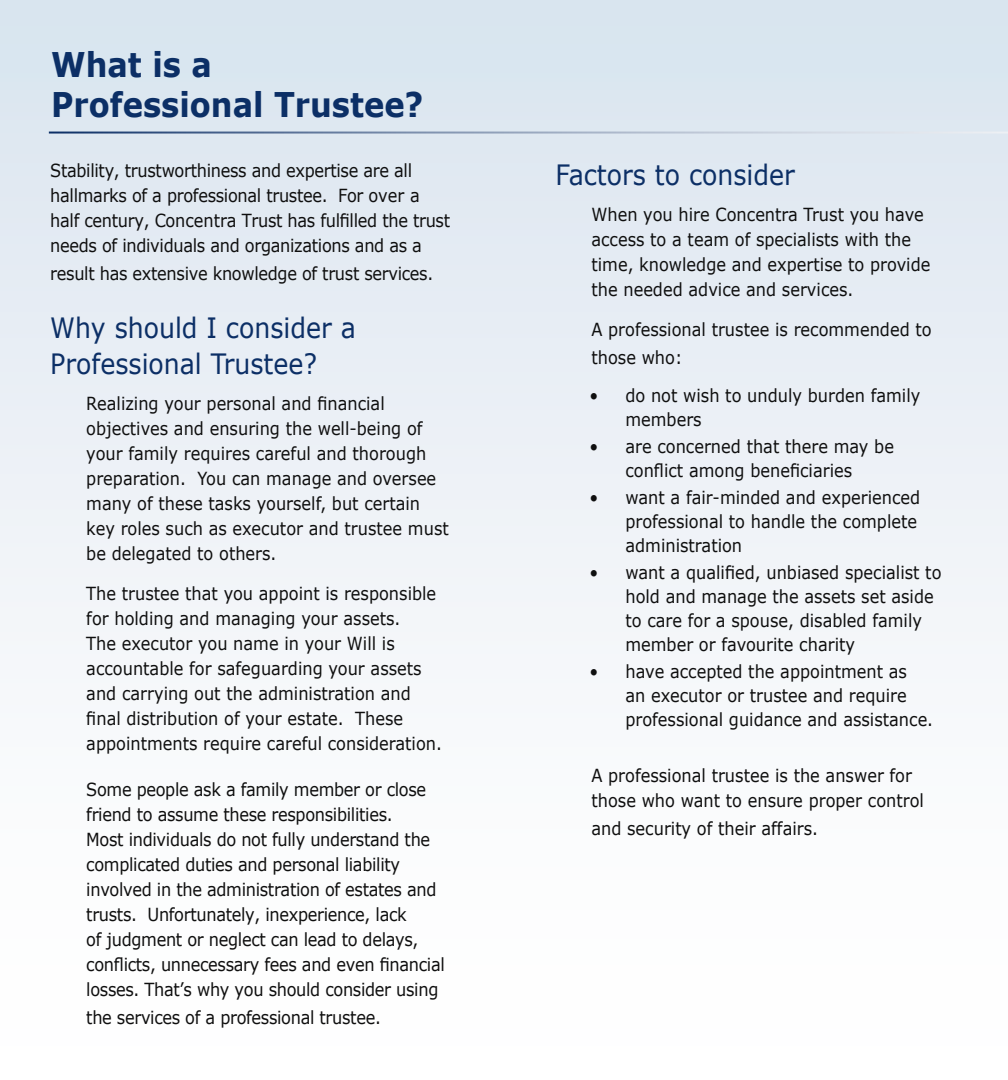
<style>
.page{position:relative;width:1008px;height:1080px;background:#fff}
.page>*{position:absolute;margin:0;border:0;box-sizing:border-box;transform-origin:0 0}
.Main_Headline{font:700 34px "Verdana";color:#0c2f66;scale:.9 1}
.Sub_Head{font:28px/36px "Verdana";color:#0c2f66;scale:.9 1}
.Body_Text{font:18px/25px "Verdana";color:#0f0f0f;scale:.9 1}
.Body_Text-2{font:18px/25px "Verdana";letter-spacing:-.02em;color:#0f0f0f;scale:.9 1}
.body_text_indent{font:18px/24px "Verdana";color:#0f0f0f;scale:.9 1}
</style>
<div class="page">
<div style="left:0;top:0;width:1008px;height:1080px;background:linear-gradient(to bottom,#dae5ef,#fff)"></div>
<hr style="left:49px;top:132px;width:959px;height:2px;background:#fff">
<p class="Main_Headline" style="left:51px;top:43px;width:180px">What is a</p>
<p class="Main_Headline" style="left:51px;top:83px;width:415px">Professional Trustee?</p>
<p class="Body_Text-2" style="left:50px;top:157px;width:446px">Stability, trustworthiness and expertise are all hallmarks of a professional trustee. For over a half century, Concentra Trust has fulfilled the trust needs of individuals and organizations and as a</p>
<p class="Body_Text-2" style="left:50px;top:260px;width:427px">result has extensive knowledge of trust services.</p>
<p class="Sub_Head" style="left:50px;top:309px;width:341px">Why should I consider a<br>Professional Trustee?</p>
<p class="Body_Text" style="left:86px;top:391px;width:404px">Realizing your personal and financial objectives and ensuring the well-being of your family requires careful and thorough preparation. You can manage and oversee many of these tasks yourself, but certain key roles such as executor and trustee must be delegated to others.</p>
<p class="Body_Text" style="left:86px;top:580px;width:397px">The trustee that you appoint is responsible for holding and managing your assets.<br>The executor you name in your Will is accountable for safeguarding your assets and carrying out the administration and final distribution of your estate. These appointments require careful consideration.</p>
<p class="Body_Text-2" style="left:86px;top:777px;width:400px">Some people ask a family member or close friend to assume these responsibilities.<br>Most individuals do not fully understand the complicated duties and personal liability involved in the administration of estates and trusts. Unfortunately, inexperience, lack<br>of judgment or neglect can lead to delays, conflicts, unnecessary fees and even financial losses. That’s why you should consider using</p>
<p class="Body_Text-2" style="left:86px;top:1005px;width:329px">the services of a professional trustee.</p>
<p class="Sub_Head" style="left:555px;top:156px;width:268px">Factors to consider</p>
<p class="Body_Text" style="left:591px;top:202px;width:378px">When you hire Concentra Trust you have access to a team of specialists with the time, knowledge and expertise to provide the needed advice and services.</p>
<p class="Body_Text" style="left:591px;top:314px;width:380px;line-height:28px">A professional trustee is recommended to those who:</p>
<p class="body_text_indent" style="left:625px;top:383px;width:329px;text-indent:-36px">• do not wish to unduly burden family members</p>
<p class="body_text_indent" style="left:589px;top:434px;width:340px;text-align:center">• are concerned that there may be conflict among beneficiaries</p>
<p class="body_text_indent" style="left:625px;top:485px;width:329px;text-indent:-36px">• want a fair-minded and experienced professional to handle the complete administration</p>
<p class="body_text_indent" style="left:625px;top:560px;width:353px;text-indent:-36px">• want a qualified, unbiased specialist to hold and manage the assets set aside to care for a spouse, disabled family member or favourite charity</p>
<p class="body_text_indent" style="left:625px;top:658px;width:344px;text-indent:-36px">• have accepted the appointment as<br>an executor or trustee and require professional guidance and assistance.</p>
<p class="Body_Text" style="left:591px;top:762px;width:371px">A professional trustee is the answer for those who want to ensure proper control</p>
<p class="Body_Text" style="left:591px;top:815px;width:253px">and security of their affairs.</p>
</div>
